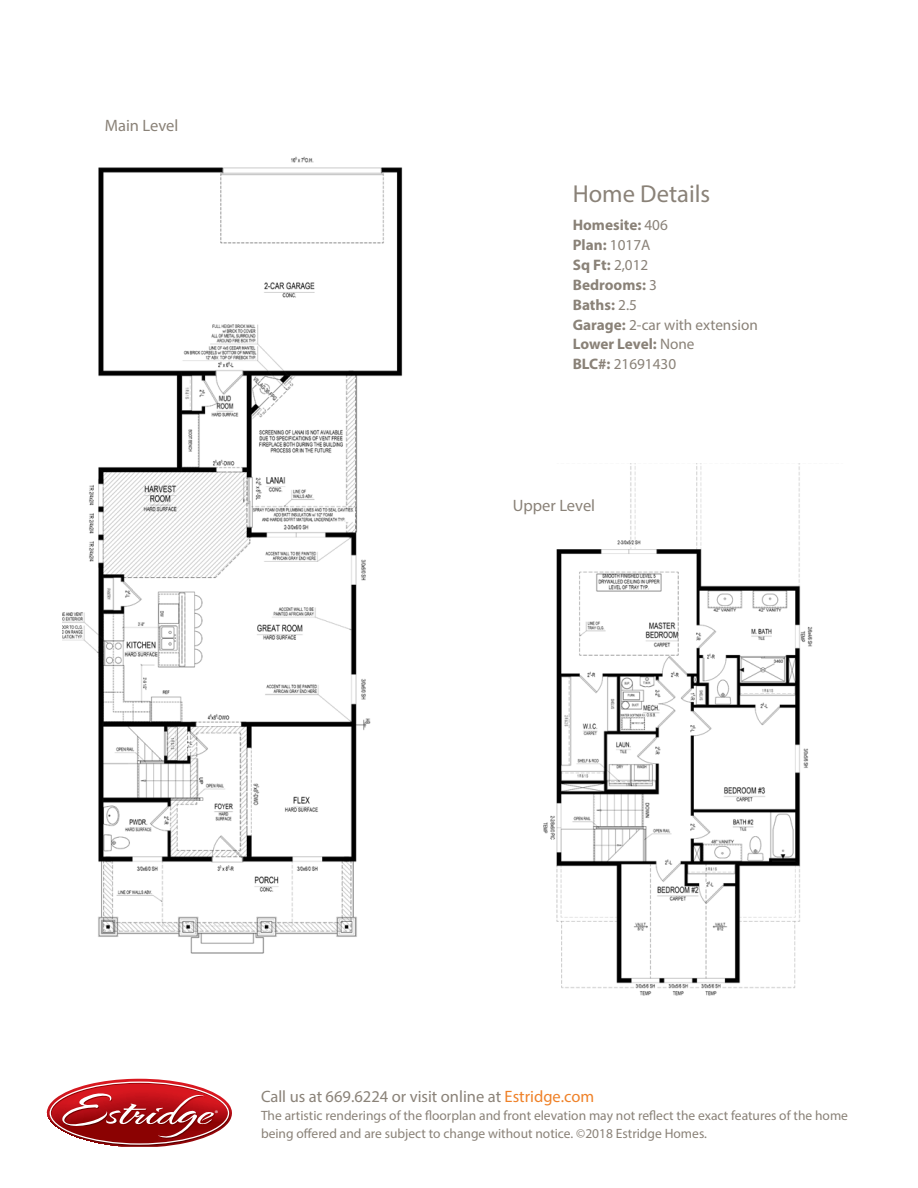
<style>
.page{position:relative;width:918px;height:1188px;background:#fff}
.page>*{position:absolute;margin:0;border:0;box-sizing:border-box;transform-origin:0 0}
.t1{font:24.6px "Myriad Pro";color:#8a8278}
.t2{font:16.5px "Myriad Pro";color:#8a8278}
.t3{font:700 15.15px "Myriad Pro";color:#8a8278}
.t4{font:15.15px "Myriad Pro";color:#8a8278}
.t5{font:13.5px/18px "Myriad Pro";color:#8a8278}
.t6{font:8.1px "Myriad Pro";color:#fff}
.s1{font-weight:400}
.s2{font-weight:700}
.s3{color:#ef8128}
</style>
<div class="page">
<img style="left:543px;top:463px;width:270px;height:533px">
<svg style="left:47px;top:1079px;width:185px;height:68px"></svg>
<img style="left:62px;top:156px;width:341px;height:798px">
<div style="left:513px;top:499px;width:100px;height:29px;background:#fff"></div>
<p class="t2" style="left:105px;top:115px;width:75px">Main Level</p>
<p class="t1" style="left:573px;top:179px;width:139px">Home Details</p>
<p class="t3" style="left:573px;top:215px;width:97px">Homesite: <span class="s1">406</span></p>
<p class="t3" style="left:573px;top:235px;width:79px">Plan: <span class="s1">1017A</span></p>
<p class="t3" style="left:573px;top:255px;width:77px">Sq Ft: <span class="s1">2,012</span></p>
<p class="t3" style="left:573px;top:275px;width:86px">Bedrooms: <span class="s1">3</span></p>
<p class="t3" style="left:573px;top:295px;width:66px">Baths: <span class="s1">2.5</span></p>
<p class="t4" style="left:573px;top:315px;width:187px"><span class="s2">Garage:</span> 2-car with extension</p>
<p class="t3" style="left:573px;top:334px;width:123px">Lower Level: <span class="s1">None</span></p>
<p class="t4" style="left:573px;top:355px;width:105px"><span class="s2">BLC#:</span> 21691430</p>
<p class="t2" style="left:513px;top:496px;width:84px">Upper Level</p>
<p class="t6" style="left:215px;top:1109px;width:5px">®</p>
<p class="t2" style="left:261px;top:1086px;width:335px">Call us at 669.6224 or visit online at <span class="s3">Estridge.com</span></p>
<p class="t5" style="left:261px;top:1106px;width:589px">The artistic renderings of the floorplan and front elevation may not reflect the exact features of the home being offered and are subject to change without notice. ©2018 Estridge Homes.</p>
</div>
